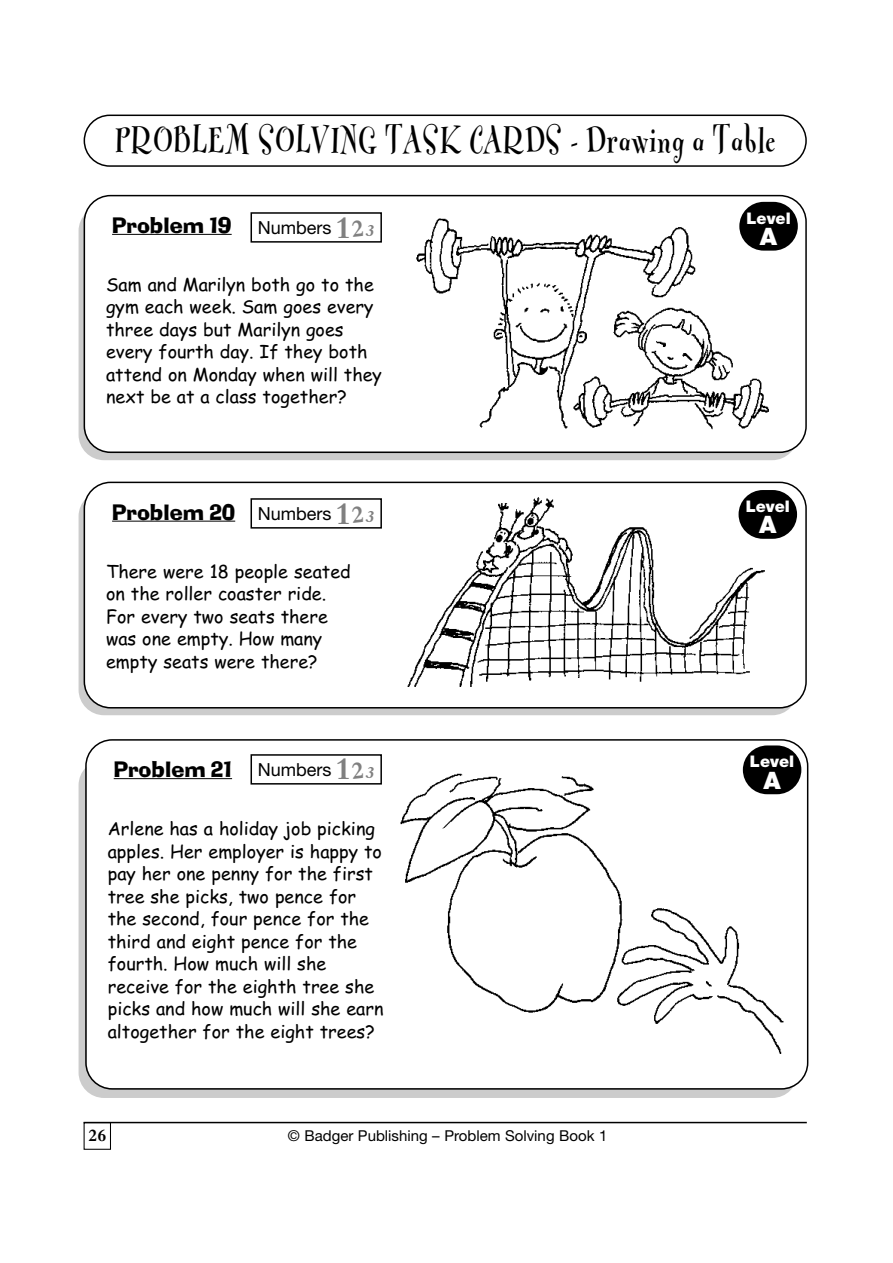
<style>
.page{position:relative;width:893px;height:1263px;background:#fff}
.page>*{position:absolute;margin:0;border:0;box-sizing:border-box;transform-origin:0 0}
.t1{font:700 37.05px "Fontesque";letter-spacing:.035em;color:#000;scale:.77 1}
.t2{font:900 24px "Helvetica Neue";color:#fff}
.t3{font:21px "Ad Lib Font";color:#000}
.t4{font:18px/22.5px "Comic Sans MS";color:#000}
.t5{font:18px "Helvetica Neue";color:#000}
.t6{font:700 18px "Bembo";color:#000}
.t7{font:900 16.05px "Helvetica Neue";color:#fff}
.t8{font:15px "Helvetica Neue";color:#000}
.s1{font-family:"Bembo";font-weight:700;font-size:32.4px;color:#808080}
</style>
<div class="page">
<div style="left:79px;top:206px;width:718px;height:254px;background:#ccc;border-radius:25px"></div>
<div style="left:79px;top:491px;width:718px;height:224px;background:#ccc;border-radius:25px"></div>
<div style="left:79px;top:760px;width:718px;height:338px;background:#ccc;border-radius:25px"></div>
<svg style="left:84px;top:115px;width:722px;height:52px"></svg>
<div style="left:84px;top:195px;width:722px;height:258px;background:#fff"></div>
<div style="left:84px;top:482px;width:722px;height:227px;background:#fff"></div>
<div style="left:85px;top:739px;width:723px;height:351px;background:#fff"></div>
<hr style="left:84px;top:1122px;width:722px;height:1px;background:#000">
<div style="left:84px;top:1122px;width:27px;height:28px;border:1px solid #000"></div>
<div style="left:739px;top:202px;width:58px;height:49px;background:#000;border-radius:24px"></div>
<div style="left:738px;top:490px;width:59px;height:49px;background:#000;border-radius:24px"></div>
<div style="left:742px;top:745px;width:59px;height:49px;background:#000;border-radius:24px"></div>
<div style="left:396px;top:256px;width:343px;height:172px;background:#fff"></div>
<div style="left:353px;top:550px;width:400px;height:147px;background:#fff"></div>
<img style="left:405px;top:209px;width:378px;height:223px">
<img style="left:388px;top:491px;width:388px;height:196px">
<img style="left:384px;top:754px;width:412px;height:315px">
<div style="left:250px;top:212px;width:132px;height:31px;border:2px solid #000"></div>
<div style="left:250px;top:498px;width:132px;height:31px;border:2px solid #000"></div>
<div style="left:250px;top:754px;width:132px;height:31px;border:2px solid #000"></div>
<svg style="left:351px;top:220px;width:24px;height:17px"></svg>
<svg style="left:351px;top:506px;width:24px;height:17px"></svg>
<svg style="left:351px;top:762px;width:24px;height:17px"></svg>
<h1 class="t1" style="left:115px;top:121px;width:859px">PROBLEM SOLVING TASK CARDS - Drawing a Table</h1>
<p class="t3" style="left:112px;top:217px;width:121px">Problem 19</p>
<p class="t5" style="left:258px;top:221px;width:95px">Numbers <span class="s1">1</span></p>
<p class="t4" style="left:106px;top:275px;width:277px">Sam and Marilyn both go to the gym each week. Sam goes every three days but Marilyn goes every fourth day. If they both attend on Monday when will they next be at a class together?</p>
<p class="t3" style="left:112px;top:504px;width:125px">Problem 20</p>
<p class="t5" style="left:258px;top:507px;width:95px">Numbers <span class="s1">1</span></p>
<p class="t4" style="left:106px;top:562px;width:246px">There were 18 people seated on the roller coaster ride.<br>For every two seats there was one empty. How many empty seats were there?</p>
<p class="t3" style="left:114px;top:762px;width:120px">Problem 21</p>
<p class="t5" style="left:258px;top:763px;width:95px">Numbers <span class="s1">1</span></p>
<p class="t4" style="left:108px;top:819px;width:277px">Arlene has a holiday job picking apples. Her employer is happy to pay her one penny for the first tree she picks, two pence for the second, four pence for the third and eight pence for the fourth. How much will she receive for the eighth tree she picks and how much will she earn altogether for the eight trees?</p>
<p class="t6" style="left:89px;top:1129px;width:19px">26</p>
<p class="t8" style="left:288px;top:1130px;width:321px">© Badger Publishing – Problem Solving Book 1</p>
<p class="t7" style="left:746px;top:212px;width:46px">Level</p>
<h2 class="t2" style="left:759px;top:228px;width:19px">A</h2>
<p class="t7" style="left:745px;top:501px;width:46px">Level</p>
<h2 class="t2" style="left:759px;top:516px;width:19px">A</h2>
<p class="t7" style="left:750px;top:756px;width:46px">Level</p>
<h2 class="t2" style="left:763px;top:772px;width:19px">A</h2>
</div>
